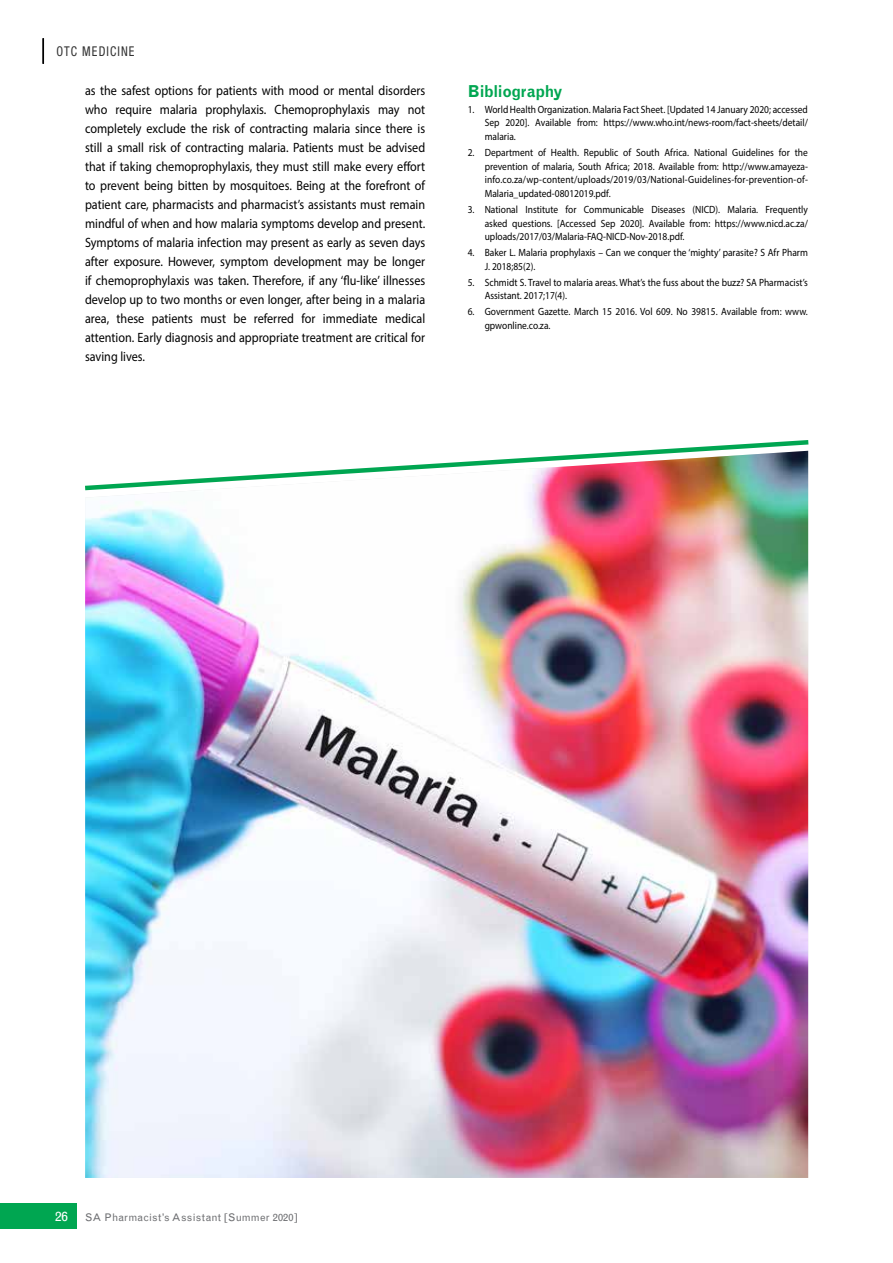
<style>
.page{position:relative;width:893px;height:1263px;background:#fff}
.page>*{position:absolute;margin:0;border:0;box-sizing:border-box;transform-origin:0 0}
.t1{font:700 16.5px "Grotesque";letter-spacing:-.015em;color:#00a651;scale:.9 1}
.t2{font:13.5px/18.9px "Myriad Pro";color:#000;text-align:justify;scale:.9 1}
.t3{font:condensed 13.5px "Helvetica Neue LT Std";letter-spacing:.09em;color:#000;scale:.9 1}
.t4{font:13.5px "Grotesque";color:#fff}
.t5{font:10.5px/13.6px "Myriad Pro";color:#000;text-align:justify;scale:.9 1}
.t6{font:10.5px "Grotesque";letter-spacing:.02em;color:#6d6e71}
</style>
<div class="page">
<div style="left:0;top:1203px;width:77px;height:26px;background:#00a651"></div>
<svg style="left:43px;top:38px;width:1px;height:26px"></svg>
<img style="left:85px;top:493px;width:723px;height:685px">
<img style="left:85px;top:440px;width:724px;height:53px">
<p class="t3" style="left:56px;top:43px;width:88px">OTC MEDICINE</p>
<p class="t2" style="left:85px;top:81px;width:380px">as the safest options for patients with mood or mental disorders who require malaria prophylaxis. Chemoprophylaxis may not completely exclude the risk of contracting malaria since there is still a small risk of contracting malaria. Patients must be advised that if taking chemoprophylaxis, they must still make every effort to prevent being bitten by mosquitoes. Being at the forefront of patient care, pharmacists and pharmacist’s assistants must remain mindful of when and how malaria symptoms develop and present.<br>Symptoms of malaria infection may present as early as seven days after exposure. However, symptom development may be longer if chemoprophylaxis was taken. Therefore, if any ‘flu-like’ illnesses develop up to two months or even longer, after being in a malaria area, these patients must be referred for immediate medical attention. Early diagnosis and appropriate treatment are critical for saving lives.</p>
<h1 class="t1" style="left:468px;top:81px;width:107px">Bibliography</h1>
<p class="t5" style="left:485px;top:102px;width:361px;text-indent:-17px">1. World Health Organization. Malaria Fact Sheet. [Updated 14 January 2020; accessed Sep 2020]. Available from: https://www.who.int/news-room/fact-sheets/detail/ malaria.</p>
<p class="t5" style="left:485px;top:145px;width:361px;text-indent:-17px">2. Department of Health. Republic of South Africa. National Guidelines for the prevention of malaria, South Africa; 2018. Available from: http://www.amayeza&shy;info.co.za/wp-content/uploads/2019/03/National-Guidelines-for-prevention-of-Malaria_updated-08012019.pdf.</p>
<p class="t5" style="left:485px;top:202px;width:361px;text-indent:-17px">3. National Institute for Communicable Diseases (NICD). Malaria. Frequently asked questions. [Accessed Sep 2020]. Available from: https://www.nicd.ac.za/ uploads/2017/03/Malaria-FAQ-NICD-Nov-2018.pdf.</p>
<p class="t5" style="left:485px;top:246px;width:361px;text-indent:-17px">4. Baker L. Malaria prophylaxis – Can we conquer the ‘mighty’ parasite? S Afr Pharm<br>J. 2018;85(2).</p>
<p class="t5" style="left:485px;top:275px;width:361px;text-indent:-17px">5. Schmidt S. Travel to malaria areas. What’s the fuss about the buzz? SA Pharmacist’s<br>Assistant. 2017;17(4).</p>
<p class="t5" style="left:485px;top:305px;width:361px;text-indent:-17px">6. Government Gazette. March 15 2016. Vol 609. No 39815. Available from: www. gpwonline.co.za.</p>
<p class="t4" style="left:55px;top:1208px;width:14px">26</p>
<p class="t6" style="left:85px;top:1211px;width:214px">SA Pharmacist’s Assistant [Summer 2020]</p>
</div>
